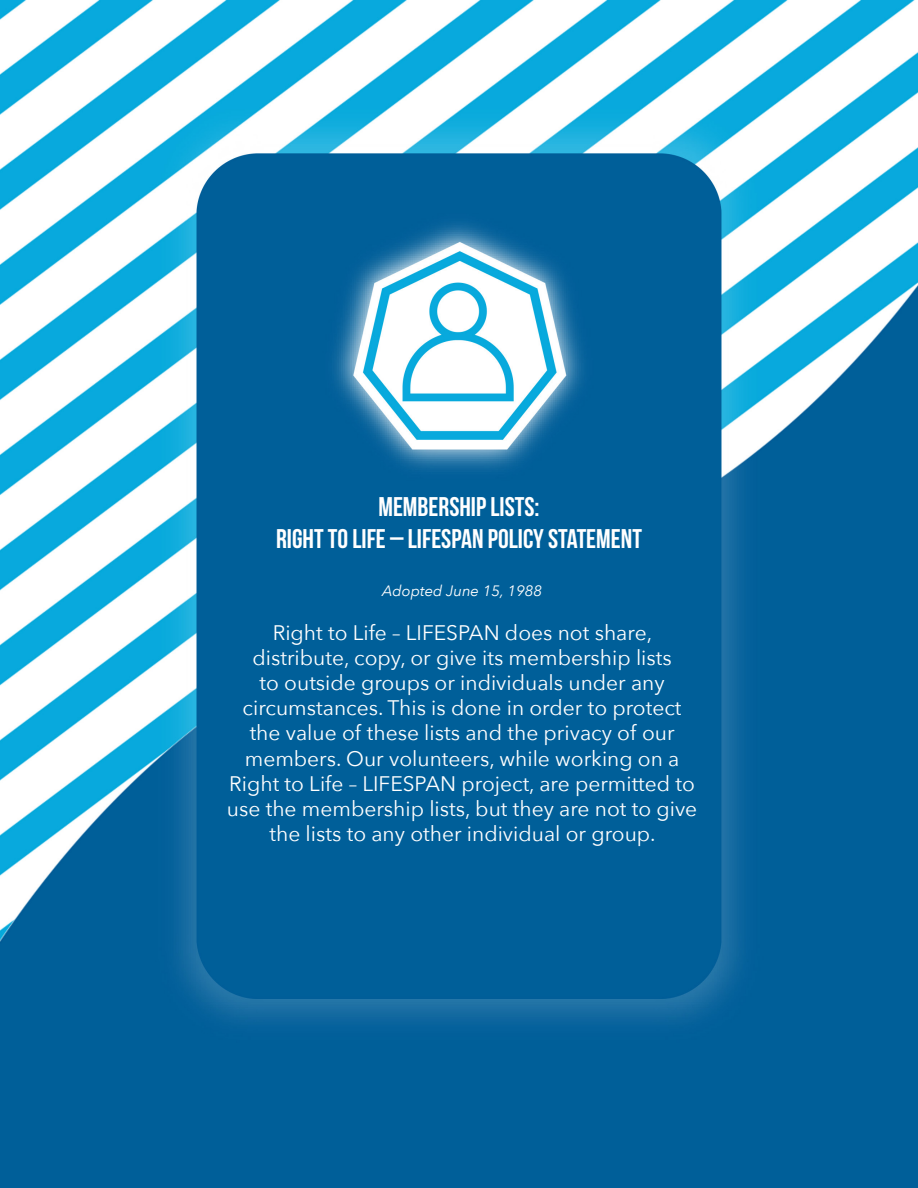
<style>
.page{position:relative;width:918px;height:1188px;background:#fff}
.page>*{position:absolute;margin:0;border:0;box-sizing:border-box;transform-origin:0 0}
.t1{font:27px/32.4px "Bebas Neue";color:#fff;text-align:center}
.t2{font:21px/25.2px "Avenir Next";color:#fff;text-align:center}
.t3{font:italic 15px "Avenir Next";color:#fff}
</style>
<div class="page">
<img style="left:0;top:0;width:918px;height:1188px">
<p class="t1" style="left:276px;top:490px;width:367px">MEMBERSHIP LISTS:<br>RIGHT TO LIFE – LIFESPAN POLICY STATEMENT</p>
<p class="t3" style="left:382px;top:578px;width:162px">Adopted June 15, 1988</p>
<p class="t2" style="left:227px;top:619px;width:472px">Right to Life – LIFESPAN does not share, distribute, copy, or give its membership lists<br>to outside groups or individuals under any circumstances. This is done in order to protect the value of these lists and the privacy of our members. Our volunteers, while working on a Right to Life – LIFESPAN project, are permitted to use the membership lists, but they are not to give the lists to any other individual or group.</p>
</div>
